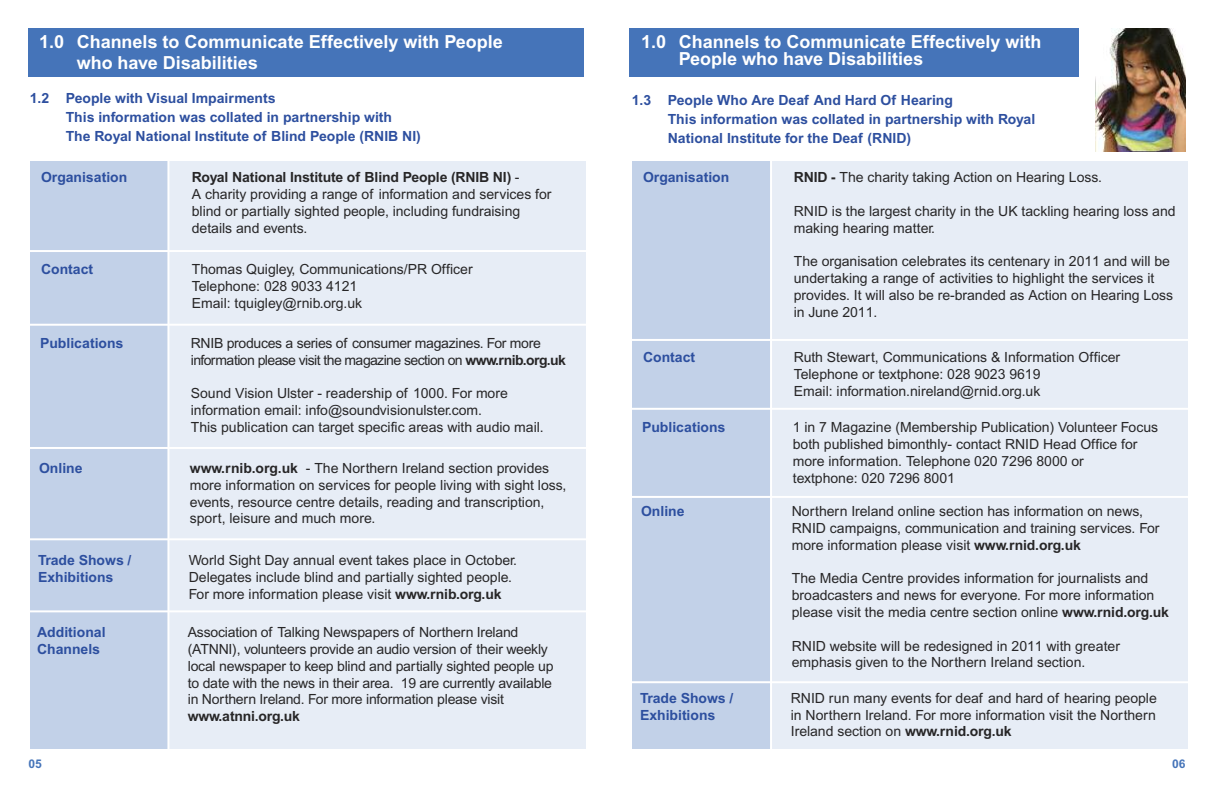
<style>
.page{position:relative;width:1214px;height:791px;background:#fff}
.page>*{position:absolute;margin:0;border:0;box-sizing:border-box;transform-origin:0 0}
.t1{font:700 18px/21px "Arial";color:#fff}
.t2{font:14px/16.8px "Arial";color:#272627}
.t3{font:700 14px/19px "Arial";color:#2d4f9f}
.t4{font:14px/16.8px "Arial";letter-spacing:-.025em;color:#272627}
.t5{font:700 14px "Arial";letter-spacing:-.015em;color:#272627}
.t6{font:700 12px "Arial";color:#4574b9}
.s1{font-weight:700}
</style>
<div class="page">
<div style="left:30px;top:161px;width:143px;height:587px;background:#c2d1e8"></div>
<div style="left:169px;top:161px;width:416px;height:587px;background:#e7edf6"></div>
<hr style="left:20px;top:250px;width:574px;height:2px;background:#fff">
<hr style="left:19px;top:324px;width:574px;height:2px;background:#fff">
<hr style="left:18px;top:447px;width:574px;height:2px;background:#fff">
<hr style="left:17px;top:538px;width:574px;height:2px;background:#fff">
<hr style="left:16px;top:610px;width:574px;height:2px;background:#fff">
<hr style="left:167px;top:152px;width:2px;height:607px;background:#fff">
<div style="left:28px;top:28px;width:555px;height:49px;background:#4574b9"></div>
<div style="left:631px;top:161px;width:144px;height:587px;background:#c2d1e8"></div>
<div style="left:771px;top:161px;width:416px;height:587px;background:#e7edf6"></div>
<hr style="left:629px;top:339px;width:573px;height:2px;background:#fff">
<hr style="left:628px;top:408px;width:573px;height:2px;background:#fff">
<hr style="left:627px;top:496px;width:573px;height:2px;background:#fff">
<hr style="left:626px;top:681px;width:573px;height:2px;background:#fff">
<hr style="left:770px;top:152px;width:2px;height:607px;background:#fff">
<div style="left:629px;top:28px;width:449px;height:49px;background:#4574b9"></div>
<img style="left:1095px;top:28px;width:90px;height:123px">
<p class="t1" style="left:77px;top:33px;width:427px;text-indent:-38px">1.0 Channels to Communicate Effectively with People who have Disabilities</p>
<p class="t1" style="left:678px;top:35px;width:364px;line-height:17px;text-indent:-38px">1.0 Channels to Communicate Effectively with<br>People who have Disabilities</p>
<p class="t3" style="left:66px;top:90px;width:356px;text-indent:-36px">1.2 People with Visual Impairments<br>This information was collated in partnership with<br>The Royal National Institute of Blind People (RNIB NI)</p>
<p class="t3" style="left:41px;top:169px;width:88px">Organisation</p>
<p class="t2" style="left:192px;top:170px;width:361px"><span class="s1">Royal National Institute of Blind People (RNIB NI)</span> -<br>A charity providing a range of information and services for blind or partially sighted people, including fundraising details and events.</p>
<p class="t3" style="left:41px;top:261px;width:54px">Contact</p>
<p class="t2" style="left:192px;top:262px;width:282px">Thomas Quigley, Communications/PR Officer<br>Telephone: 028 9033 4121<br>Email: tquigley@rnib.org.uk</p>
<p class="t3" style="left:40px;top:335px;width:85px">Publications</p>
<p class="t4" style="left:191px;top:336px;width:376px">RNIB produces a series of consumer magazines. For more information please visit the magazine section on <span class="s1">www.rnib.org.uk</span></p>
<p class="t2" style="left:191px;top:386px;width:354px">Sound Vision Ulster - readership of 1000. For more information email: info@soundvisionulster.com.<br>This publication can target specific areas with audio mail.</p>
<p class="t3" style="left:39px;top:460px;width:45px">Online</p>
<p class="t2" style="left:190px;top:461px;width:378px"><span class="s1">www.rnib.org.uk</span> - The Northern Ireland section provides more information on services for people living with sight loss, events, resource centre details, reading and transcription, sport, leisure and much more.</p>
<p class="t3" style="left:38px;top:552px;width:95px">Trade Shows /</p>
<p class="t2" style="left:189px;top:553px;width:329px">World Sight Day annual event takes place in October.</p>
<p class="t3" style="left:38px;top:569px;width:77px">Exhibitions</p>
<p class="t2" style="left:189px;top:570px;width:324px">Delegates include blind and partially sighted people.<br>For more information please visit <span class="s1">www.rnib.org.uk</span></p>
<p class="t3" style="left:37px;top:624px;width:70px">Additional</p>
<p class="t2" style="left:188px;top:625px;width:332px">Association of Talking Newspapers of Northern Ireland</p>
<p class="t3" style="left:37px;top:641px;width:64px">Channels</p>
<p class="t2" style="left:188px;top:642px;width:367px">(ATNNI), volunteers provide an audio version of their weekly local newspaper to keep blind and partially sighted people up to date with the news in their area. 19 are currently available in Northern Ireland. For more information please visit</p>
<p class="t5" style="left:188px;top:711px;width:114px">www.atnni.org.uk</p>
<p class="t6" style="left:28px;top:760px;width:15px">05</p>
<p class="t6" style="left:1172px;top:760px;width:15px">06</p>
<p class="t3" style="left:667px;top:92px;width:369px;text-indent:-36px">1.3 People Who Are Deaf And Hard Of Hearing<br>This information was collated in partnership with Royal<br>National Institute for the Deaf (RNID)</p>
<p class="t3" style="left:643px;top:169px;width:88px">Organisation</p>
<p class="t2" style="left:793px;top:170px;width:309px"><span class="s1">RNID -</span> The charity taking Action on Hearing Loss.</p>
<p class="t2" style="left:793px;top:204px;width:383px">RNID is the largest charity in the UK tackling hearing loss and making hearing matter.</p>
<p class="t2" style="left:793px;top:254px;width:381px">The organisation celebrates its centenary in 2011 and will be undertaking a range of activities to highlight the services it provides. It will also be re-branded as Action on Hearing Loss in June 2011.</p>
<p class="t3" style="left:643px;top:349px;width:54px">Contact</p>
<p class="t2" style="left:793px;top:350px;width:328px">Ruth Stewart, Communications &amp; Information Officer<br>Telephone or textphone: 028 9023 9619<br>Email: information.nireland@rnid.org.uk</p>
<p class="t3" style="left:642px;top:419px;width:85px">Publications</p>
<p class="t2" style="left:792px;top:420px;width:367px">1 in 7 Magazine (Membership Publication) Volunteer Focus both published bimonthly- contact RNID Head Office for more information. Telephone 020 7296 8000 or<br>textphone: 020 7296 8001</p>
<p class="t3" style="left:641px;top:503px;width:45px">Online</p>
<p class="t2" style="left:791px;top:504px;width:369px">Northern Ireland online section has information on news,<br>RNID campaigns, communication and training services. For more information please visit <span class="s1">www.rnid.org.uk</span></p>
<p class="t2" style="left:791px;top:571px;width:378px">The Media Centre provides information for journalists and broadcasters and news for everyone. For more information please visit the media centre section online <span class="s1">www.rnid.org.uk</span></p>
<p class="t2" style="left:791px;top:639px;width:330px">RNID website will be redesigned in 2011 with greater emphasis given to the Northern Ireland section.</p>
<p class="t3" style="left:640px;top:690px;width:95px">Trade Shows /</p>
<p class="t2" style="left:790px;top:691px;width:367px">RNID run many events for deaf and hard of hearing people</p>
<p class="t3" style="left:640px;top:706px;width:77px">Exhibitions</p>
<p class="t2" style="left:790px;top:707px;width:366px">in Northern Ireland. For more information visit the Northern<br>Ireland section on <span class="s1">www.rnid.org.uk</span></p>
</div>
